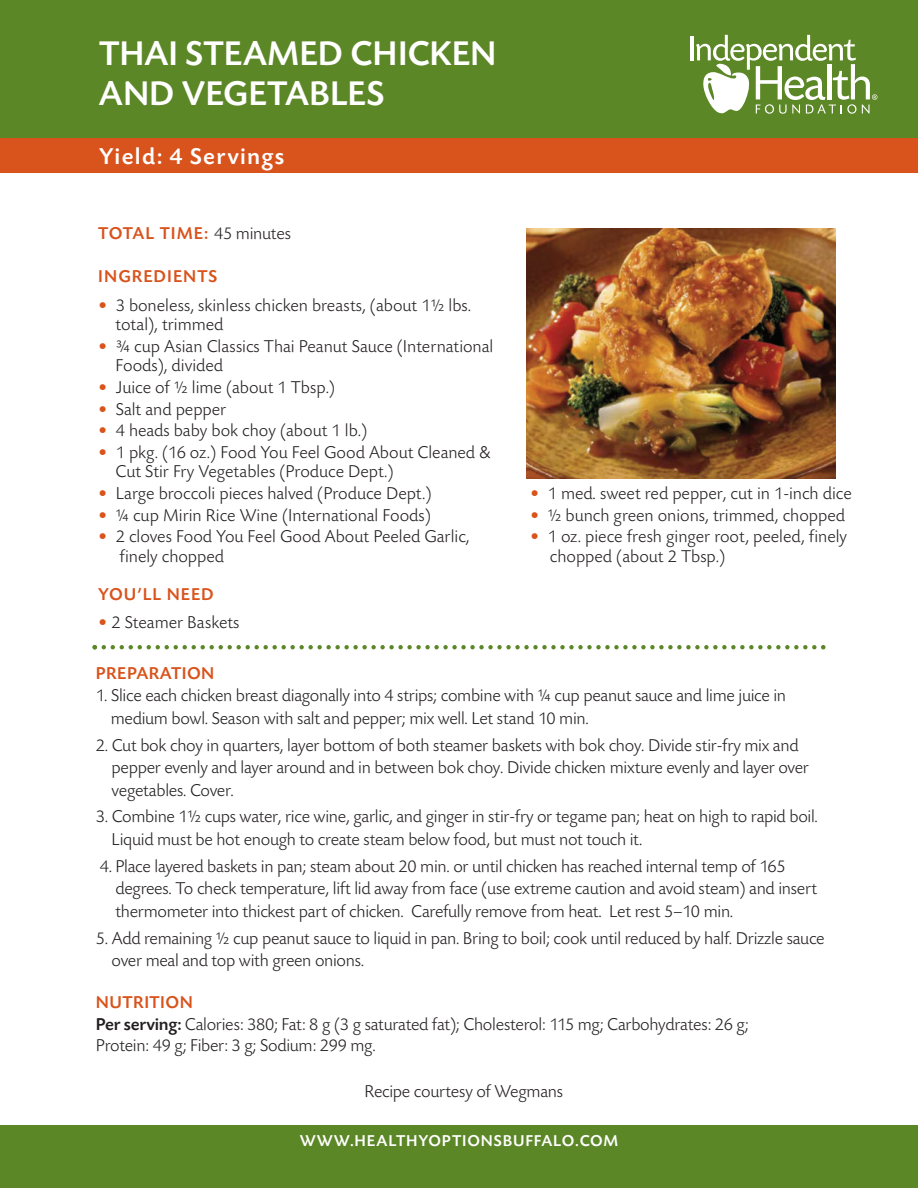
<style>
.page{position:relative;width:918px;height:1188px;background:#fff}
.page>*{position:absolute;margin:0;border:0;box-sizing:border-box;transform-origin:0 0}
.t1{font:500 36px/40.5px "Today BEF";color:#fff}
.t2{font:500 24px "Today BEF";letter-spacing:.05em;color:#fff}
.t3{font:300 18px/22.5px "Today BEF";letter-spacing:-.015em;color:#231f20}
.t4{font:500 18px "Today BEF";letter-spacing:.05em;color:#d9531c}
.t5{font:500 18px "Today BEF";letter-spacing:.025em;color:#d9531c}
.t6{font:500 16.5px "Today BEF";letter-spacing:.05em;color:#fff}
.s1{font-weight:300;color:#231f20}
.s2{color:#d9531c}
.s3{font-family:"Avenir";font-size:16.5px}
.s4{font-weight:500;color:#d9531c}
.s5{font-weight:500}
</style>
<div class="page">
<div style="left:0;top:0;width:918px;height:144px;background:#5c8727"></div>
<div style="left:0;top:139px;width:918px;height:34px;background:#d9531c"></div>
<div style="left:0;top:1125px;width:918px;height:63px;background:#5c8727"></div>
<hr style="left:690px;top:36px;width:3px;height:24px;background:#fff">
<svg style="left:696px;top:35px;width:182px;height:79px"></svg>
<img style="left:526px;top:228px;width:309px;height:251px">
<svg style="left:93px;top:645px;width:732px;height:4px"></svg>
<h1 class="t1" style="left:99px;top:36px;width:399px">THAI STEAMED CHICKEN<br>AND VEGETABLES</h1>
<h2 class="t2" style="left:99px;top:147px;width:187px">Yield: 4 Servings</h2>
<p class="t4" style="left:98px;top:226px;width:194px">TOTAL TIME: <span class="s1">45 minutes</span></p>
<p class="t4" style="left:98px;top:270px;width:121px">INGREDIENTS</p>
<p class="t3" style="left:116px;top:297px;width:357px;line-height:19.5px;text-indent:-17px"><span class="s2">•</span> 3 boneless, skinless chicken breasts, (about 1½ lbs. total), trimmed</p>
<p class="t3" style="left:116px;top:338px;width:379px;line-height:19.5px;text-indent:-17px"><span class="s2">•</span> ¾ cup Asian Classics Thai Peanut Sauce (International<br>Foods), divided</p>
<p class="t3" style="left:98px;top:378px;width:238px"><span class="s2">•</span> Juice of ½ lime (about 1 Tbsp.)</p>
<p class="t3" style="left:98px;top:399px;width:130px"><span class="s2">•</span> Salt and pepper</p>
<p class="t3" style="left:98px;top:421px;width:271px"><span class="s2">•</span> 4 heads baby bok choy (about 1 lb.)</p>
<p class="t3" style="left:116px;top:444px;width:377px;line-height:19.5px;text-indent:-17px"><span class="s2">•</span> 1 pkg. (16 oz.) Food You Feel Good About Cleaned <span class="s3">&amp;<br></span>Cut Stir Fry Vegetables (Produce Dept.)</p>
<p class="t3" style="left:98px;top:484px;width:335px"><span class="s2">•</span> Large broccoli pieces halved (Produce Dept.)</p>
<p class="t3" style="left:530px;top:484px;width:323px"><span class="s2">•</span> 1 med. sweet red pepper, cut in 1-inch dice</p>
<p class="t3" style="left:98px;top:505px;width:334px"><span class="s2">•</span> ¼ cup Mirin Rice Wine (International Foods)</p>
<p class="t3" style="left:530px;top:505px;width:316px"><span class="s2">•</span> ½ bunch green onions, trimmed, chopped</p>
<p class="t3" style="left:98px;top:527px;width:373px"><span class="s2">•</span> 2 cloves Food You Feel Good About Peeled Garlic,</p>
<p class="t3" style="left:530px;top:527px;width:318px"><span class="s2">•</span> 1 oz. piece fresh ginger root, peeled, finely</p>
<p class="t3" style="left:120px;top:547px;width:106px">finely chopped</p>
<p class="t3" style="left:550px;top:547px;width:177px">chopped (about 2 Tbsp.)</p>
<p class="t4" style="left:98px;top:587px;width:117px">YOU’LL NEED</p>
<p class="t3" style="left:98px;top:613px;width:143px"><span class="s2">•</span> 2 Steamer Baskets</p>
<p class="t5" style="left:96px;top:666px;width:120px">PREPARATION</p>
<p class="t3" style="left:111px;top:686px;width:677px;text-indent:-15px">1. Slice each chicken breast diagonally into 4 strips; combine with ¼ cup peanut sauce and lime juice in medium bowl. Season with salt and pepper; mix well. Let stand 10 min.</p>
<p class="t3" style="left:112px;top:735px;width:699px;text-indent:-16px">2. Cut bok choy in quarters, layer bottom of both steamer baskets with bok choy. Divide stir-fry mix and pepper evenly and layer around and in between bok choy. Divide chicken mixture evenly and layer over vegetables. Cover.</p>
<p class="t3" style="left:112px;top:807px;width:708px;text-indent:-16px">3. Combine 1½ cups water, rice wine, garlic, and ginger in stir-fry or tegame pan; heat on high to rapid boil.<br>Liquid must be hot enough to create steam below food, but must not touch it.</p>
<p class="t3" style="left:115px;top:856px;width:703px;text-indent:-16px">4. Place layered baskets in pan; steam about 20 min. or until chicken has reached internal temp of 165 degrees. To check temperature, lift lid away from face (use extreme caution and avoid steam) and insert thermometer into thickest part of chicken. Carefully remove from heat. Let rest 5–10 min.</p>
<p class="t3" style="left:112px;top:928px;width:715px;text-indent:-16px">5. Add remaining ½ cup peanut sauce to liquid in pan. Bring to boil; cook until reduced by half. Drizzle sauce over meal and top with green onions.</p>
<p class="t3" style="left:96px;top:993px;width:654px;line-height:21.6px"><span class="s4">NUTRITION<br></span><span class="s5">Per serving:</span> Calories: 380; Fat: 8 g (3 g saturated fat); Cholesterol: 115 mg; Carbohydrates: 26 g;<br>Protein: 49 g; Fiber: 3 g; Sodium: 299 mg.</p>
<p class="t3" style="left:365px;top:1082px;width:200px">Recipe courtesy of Wegmans</p>
<p class="t6" style="left:300px;top:1135px;width:320px">WWW.HEALTHYOPTIONSBUFFALO.COM</p>
</div>
